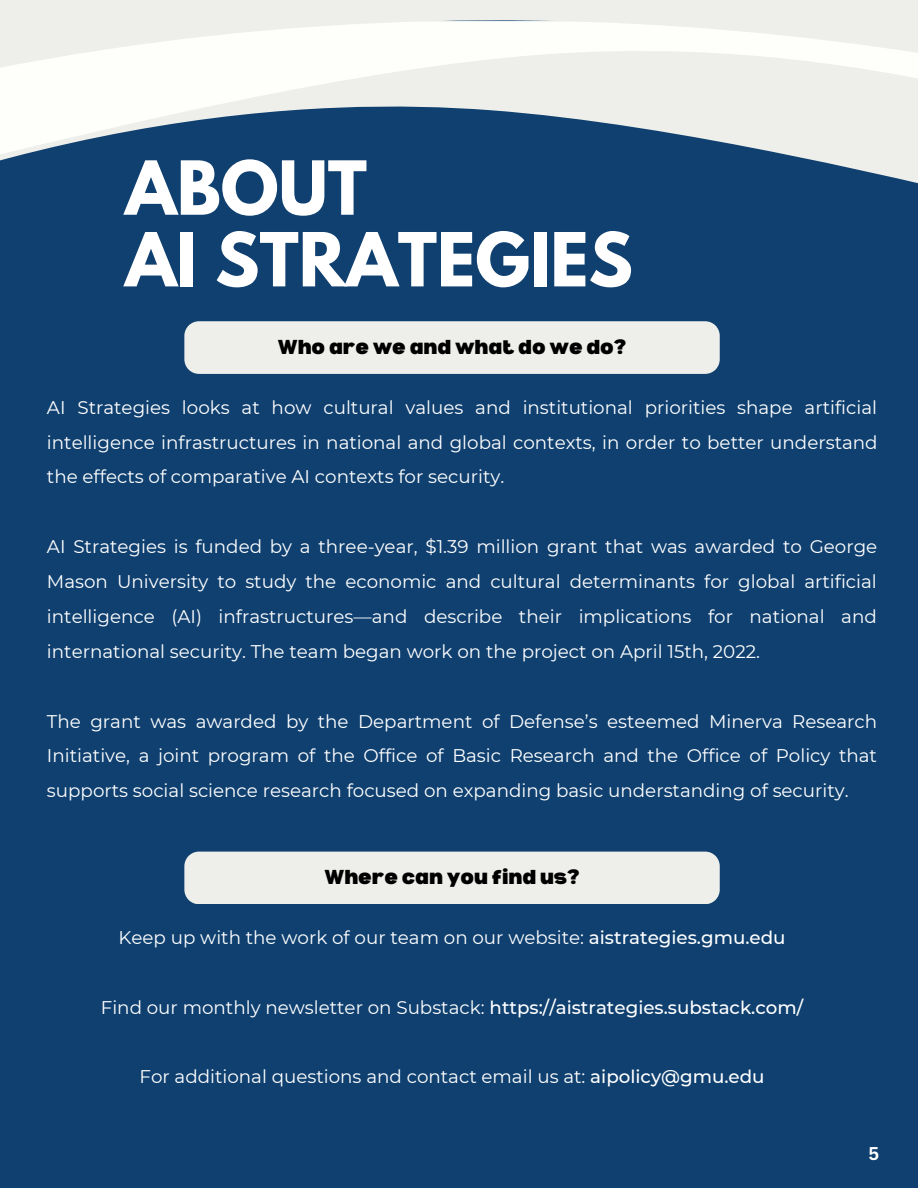
<style>
.page{position:relative;width:918px;height:1188px;background:#0f4070}
.page>*{position:absolute;margin:0;border:0;box-sizing:border-box;transform-origin:0 0}
.t1{font:700 66px "League Spartan";color:#fff}
.t2{font:900 19.8px "Bernoru";color:#000}
.t3{font:18.3px/34.8px "Montserrat";color:#fff;text-align:justify}
.t4{font:700 18px "Canva Sans";color:#fff}
.s1{font-weight:500}
</style>
<div class="page">
<div style="left:184px;top:330px;width:536px;height:43px;background:#eeefea"></div>
<svg style="left:185px;top:321px;width:534px;height:9px;fill:#eeefea"></svg>
<svg style="left:0;top:0;width:918px;height:184px"></svg>
<div style="left:184px;top:852px;width:536px;height:52px;background:#eeefea"></div>
<p class="t1" style="left:125px;top:155px;width:243px">ABOUT</p>
<p class="t1" style="left:125px;top:227px;width:509px">AI STRATEGIES</p>
<p class="t2" style="left:278px;top:336px;width:350px">Who are we and what do we do?</p>
<p class="t3" style="left:47px;top:390px;width:832px">AI Strategies looks at how cultural values and institutional priorities shape artificial intelligence infrastructures in national and global contexts, in order to better understand the effects of comparative AI contexts for security.</p>
<p class="t3" style="left:47px;top:529px;width:832px">AI Strategies is funded by a three-year, $1.39 million grant that was awarded to George Mason University to study the economic and cultural determinants for global artificial intelligence (AI) infrastructures—and describe their implications for national and international security. The team began work on the project on April 15th, 2022.</p>
<p class="t3" style="left:47px;top:704px;width:832px">The grant was awarded by the Department of Defense’s esteemed Minerva Research Initiative, a joint program of the Office of Basic Research and the Office of Policy that supports social science research focused on expanding basic understanding of security.</p>
<p class="t2" style="left:324px;top:866px;width:257px">Where can you find us?</p>
<p class="t3" style="left:119px;top:920px;width:669px">Keep up with the work of our team on our website: <span class="s1">aistrategies.gmu.edu</span></p>
<p class="t3" style="left:101px;top:990px;width:704px">Find our monthly newsletter on Substack: <span class="s1">https://aistrategies.substack.com/</span></p>
<p class="t3" style="left:139px;top:1059px;width:627px">For additional questions and contact email us at: <span class="s1">aipolicy@gmu.edu</span></p>
<p class="t4" style="left:869px;top:1141px;width:12px">5</p>
</div>
